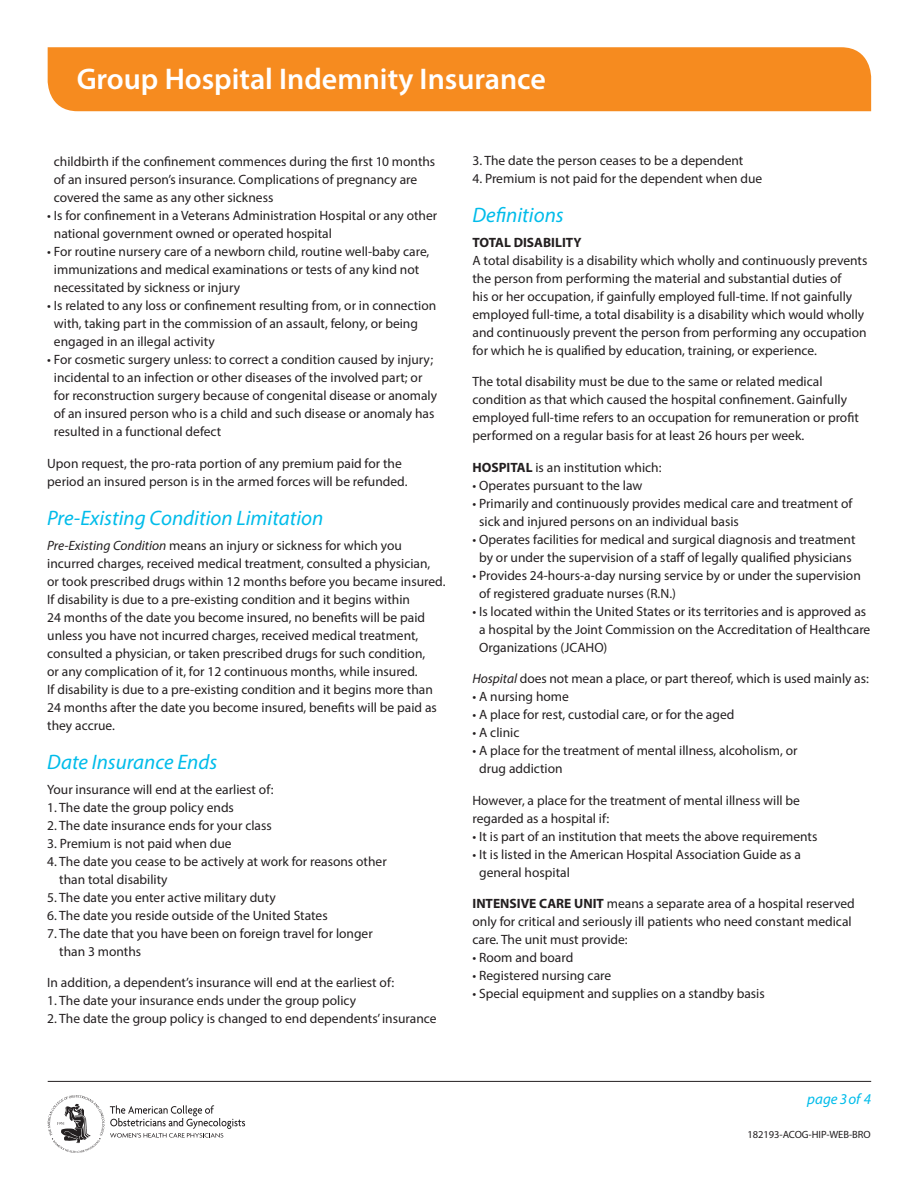
<style>
.page{position:relative;width:918px;height:1188px;background:#fff}
.page>*{position:absolute;margin:0;border:0;box-sizing:border-box;transform-origin:0 0}
.t1{font:600 30px "Myriad Pro";color:#fff}
.t2{font:italic 21px "Myriad Pro";color:#01bcea}
.t3{font:italic 15px "Myriad Pro";color:#01bcea}
.t4{font:13.5px/18px "Myriad Pro";color:#231f20}
.t5{font:700 13.5px "Myriad Pro";color:#231f20}
.t6{font:10.5px "Myriad Pro";letter-spacing:-.005em;color:#231f20}
.s1{font-style:italic}
.s2{font-weight:700}
</style>
<div class="page">
<svg style="left:48px;top:1095px;width:197px;height:58px"></svg>
<hr style="left:48px;top:1081px;width:823px;height:1px;background:#231f20">
<div style="left:48px;top:47px;width:823px;height:64px;background:#f68b1f"></div>
<h1 class="t1" style="left:76px;top:59px;width:471px">Group Hospital Indemnity Insurance</h1>
<p class="t4" style="left:54px;top:152px;width:383px">childbirth if the confinement commences during the first 10 months of an insured person’s insurance. Complications of pregnancy are covered the same as any other sickness</p>
<p class="t4" style="left:54px;top:206px;width:385px;text-indent:-7px">• Is for confinement in a Veterans Administration Hospital or any other national government owned or operated hospital</p>
<p class="t4" style="left:54px;top:242px;width:377px;text-indent:-7px">• For routine nursery care of a newborn child, routine well-baby care, immunizations and medical examinations or tests of any kind not necessitated by sickness or injury</p>
<p class="t4" style="left:54px;top:296px;width:384px;text-indent:-7px">• Is related to any loss or confinement resulting from, or in connection with, taking part in the commission of an assault, felony, or being engaged in an illegal activity</p>
<p class="t4" style="left:54px;top:350px;width:385px;text-indent:-7px">• For cosmetic surgery unless: to correct a condition caused by injury; incidental to an infection or other diseases of the involved part; or for reconstruction surgery because of congenital disease or anomaly of an insured person who is a child and such disease or anomaly has resulted in a functional defect</p>
<p class="t4" style="left:47px;top:454px;width:362px">Upon request, the pro-rata portion of any premium paid for the period an insured person is in the armed forces will be refunded.</p>
<h2 class="t2" style="left:47px;top:505px;width:278px">Pre-Existing Condition Limitation</h2>
<p class="t4" style="left:47px;top:536px;width:400px"><span class="s1">Pre-Existing Condition</span> means an injury or sickness for which you incurred charges, received medical treatment, consulted a physician, or took prescribed drugs within 12 months before you became insured.<br>If disability is due to a pre-existing condition and it begins within<br>24 months of the date you become insured, no benefits will be paid unless you have not incurred charges, received medical treatment, consulted a physician, or taken prescribed drugs for such condition,<br>or any complication of it, for 12 continuous months, while insured.<br>If disability is due to a pre-existing condition and it begins more than 24 months after the date you become insured, benefits will be paid as they accrue.</p>
<h2 class="t2" style="left:47px;top:749px;width:172px">Date Insurance Ends</h2>
<p class="t4" style="left:47px;top:780px;width:228px">Your insurance will end at the earliest of:</p>
<p class="t4" style="left:47px;top:798px;width:188px">1. The date the group policy ends</p>
<p class="t4" style="left:47px;top:816px;width:226px">2. The date insurance ends for your class</p>
<p class="t4" style="left:47px;top:834px;width:186px">3. Premium is not paid when due</p>
<p class="t4" style="left:59px;top:852px;width:329px;text-indent:-12px">4. The date you cease to be actively at work for reasons other than total disability</p>
<p class="t4" style="left:47px;top:888px;width:230px">5. The date you enter active military duty</p>
<p class="t4" style="left:47px;top:906px;width:282px">6. The date you reside outside of the United States</p>
<p class="t4" style="left:59px;top:924px;width:315px;text-indent:-12px">7. The date that you have been on foreign travel for longer than 3 months</p>
<p class="t4" style="left:47px;top:974px;width:348px">In addition, a dependent’s insurance will end at the earliest of:</p>
<p class="t4" style="left:47px;top:992px;width:311px">1. The date your insurance ends under the group policy</p>
<p class="t4" style="left:47px;top:1010px;width:391px">2. The date the group policy is changed to end dependents’ insurance</p>
<p class="t4" style="left:472px;top:151px;width:272px">3. The date the person ceases to be a dependent</p>
<p class="t4" style="left:472px;top:169px;width:291px">4. Premium is not paid for the dependent when due</p>
<h2 class="t2" style="left:472px;top:202px;width:93px">Definitions</h2>
<p class="t5" style="left:472px;top:233px;width:110px">TOTAL DISABILITY</p>
<p class="t4" style="left:472px;top:251px;width:396px">A total disability is a disability which wholly and continuously prevents the person from performing the material and substantial duties of<br>his or her occupation, if gainfully employed full-time. If not gainfully employed full-time, a total disability is a disability which would wholly and continuously prevent the person from performing any occupation for which he is qualified by education, training, or experience.</p>
<p class="t4" style="left:472px;top:372px;width:388px">The total disability must be due to the same or related medical condition as that which caused the hospital confinement. Gainfully employed full-time refers to an occupation for remuneration or profit performed on a regular basis for at least 26 hours per week.</p>
<p class="t4" style="left:472px;top:458px;width:191px"><span class="s2">HOSPITAL</span> is an institution which:</p>
<p class="t4" style="left:472px;top:476px;width:171px">• Operates pursuant to the law</p>
<p class="t4" style="left:479px;top:494px;width:375px;text-indent:-7px">• Primarily and continuously provides medical care and treatment of sick and injured persons on an individual basis</p>
<p class="t4" style="left:472px;top:530px;width:385px;text-align:center">• Operates facilities for medical and surgical diagnosis and treatment by or under the supervision of a staff of legally qualified physicians</p>
<p class="t4" style="left:479px;top:566px;width:383px;text-indent:-7px">• Provides 24-hours-a-day nursing service by or under the supervision of registered graduate nurses (R.N.)</p>
<p class="t4" style="left:479px;top:602px;width:393px;text-indent:-7px">• Is located within the United States or its territories and is approved as a hospital by the Joint Commission on the Accreditation of Healthcare<br>Organizations (JCAHO)</p>
<p class="t4" style="left:472px;top:669px;width:398px"><span class="s1">Hospital</span> does not mean a place, or part thereof, which is used mainly as:</p>
<p class="t4" style="left:472px;top:687px;width:98px">• A nursing home</p>
<p class="t4" style="left:472px;top:705px;width:263px">• A place for rest, custodial care, or for the aged</p>
<p class="t4" style="left:472px;top:723px;width:48px">• A clinic</p>
<p class="t4" style="left:479px;top:741px;width:320px;text-indent:-7px">• A place for the treatment of mental illness, alcoholism, or drug addiction</p>
<p class="t4" style="left:472px;top:791px;width:329px">However, a place for the treatment of mental illness will be regarded as a hospital if:</p>
<p class="t4" style="left:472px;top:827px;width:346px">• It is part of an institution that meets the above requirements</p>
<p class="t4" style="left:479px;top:845px;width:323px;text-indent:-7px">• It is listed in the American Hospital Association Guide as a general hospital</p>
<p class="t4" style="left:472px;top:894px;width:384px"><span class="s2">INTENSIVE CARE UNIT</span> means a separate area of a hospital reserved only for critical and seriously ill patients who need constant medical care. The unit must provide:</p>
<p class="t4" style="left:472px;top:948px;width:102px">• Room and board</p>
<p class="t4" style="left:472px;top:966px;width:140px">• Registered nursing care</p>
<p class="t4" style="left:472px;top:984px;width:294px">• Special equipment and supplies on a standby basis</p>
<p class="t3" style="left:807px;top:1089px;width:65px">page 3 of 4</p>
<p class="t6" style="left:748px;top:1128px;width:125px">182193-ACOG-HIP-WEB-BRO</p>
</div>
